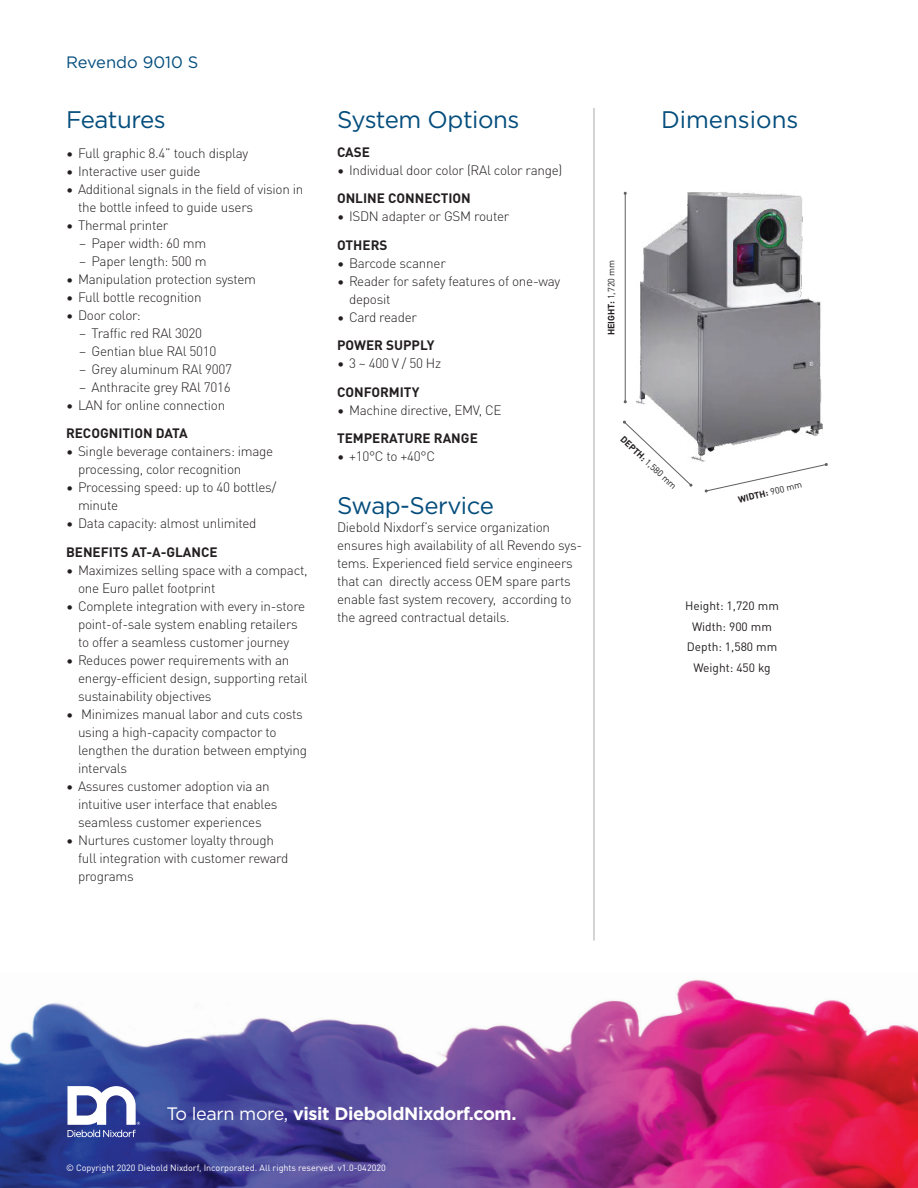
<style>
.page{position:relative;width:918px;height:1188px;background:#fff}
.page>*{position:absolute;margin:0;border:0;box-sizing:border-box;transform-origin:0 0}
.t1{font:24px "Gotham";letter-spacing:-.02em;color:#044d7c}
.t2{font:24px "Gotham";color:#044d7c}
.t3{font:700 18px "Gotham";letter-spacing:-.02em;color:#fff}
.t4{font:16.5px "Gotham";color:#044d7c}
.t5{font:300 13.5px/18px "DIN Pro";letter-spacing:-.02em;color:#231f20}
.t6{font:700 13.5px "DIN Pro";color:#231f20}
.t7{font:12px/20.4px "DIN Pro";color:#231f20;text-align:center}
.t8{font:700 9.15px "DIN Pro";color:#231f20}
.t9{font:9.15px "DIN Pro";color:#231f20}
.t10{font:9px "DIN Pro";color:#fff}
.s1{font-weight:400}
.s2{font-weight:700}
</style>
<div class="page">
<img style="left:0;top:980px;width:918px;height:208px">
<svg style="left:68px;top:1086px;width:72px;height:51px"></svg>
<hr style="left:594px;top:108px;width:1px;height:832px;background:#231f20">
<img style="left:636px;top:192px;width:187px;height:270px">
<svg style="left:623px;top:420px;width:70px;height:67px"></svg>
<svg style="left:705px;top:463px;width:123px;height:30px"></svg>
<hr style="left:625px;top:193px;width:1px;height:209px;background:#5f5f61">
<p class="t4" style="left:66px;top:53px;width:134px">Revendo 9010 S</p>
<h1 class="t1" style="left:66px;top:106px;width:101px">Features</h1>
<p class="t5" style="left:66px;top:143px;width:184px">• Full graphic 8.4” touch display</p>
<p class="t5" style="left:66px;top:161px;width:136px">• Interactive user guide</p>
<p class="t5" style="left:78px;top:179px;width:227px;text-indent:-12px">• Additional signals in the field of vision in the bottle infeed to guide users</p>
<p class="t5" style="left:66px;top:215px;width:104px">• Thermal printer</p>
<p class="t5" style="left:79px;top:233px;width:129px">– Paper width: 60 mm</p>
<p class="t5" style="left:79px;top:251px;width:129px">– Paper length: 500 m</p>
<p class="t5" style="left:66px;top:269px;width:192px">• Manipulation protection system</p>
<p class="t5" style="left:66px;top:287px;width:137px">• Full bottle recognition</p>
<p class="t5" style="left:66px;top:305px;width:76px">• Door color:</p>
<p class="t5" style="left:79px;top:323px;width:125px">– Traffic red RAl 3020</p>
<p class="t5" style="left:79px;top:341px;width:139px">– Gentian blue RAl 5010</p>
<p class="t5" style="left:79px;top:359px;width:155px">– Grey aluminum RAl 9007</p>
<p class="t5" style="left:79px;top:377px;width:154px">– Anthracite grey RAl 7016</p>
<p class="t5" style="left:66px;top:395px;width:161px">• LAN for online connection</p>
<p class="t6" style="left:66px;top:423px;width:123px">RECOGNITION DATA</p>
<p class="t5" style="left:78px;top:442px;width:197px;text-indent:-12px">• Single beverage containers: image processing, color recognition</p>
<p class="t5" style="left:78px;top:478px;width:200px;text-indent:-12px">• Processing speed: up to 40 bottles/ minute</p>
<p class="t5" style="left:66px;top:514px;width:192px">• Data capacity: almost unlimited</p>
<p class="t6" style="left:66px;top:542px;width:153px">BENEFITS AT-A-GLANCE</p>
<p class="t5" style="left:78px;top:560px;width:231px;text-indent:-12px">• Maximizes selling space with a compact, one Euro pallet footprint</p>
<p class="t5" style="left:66px;top:596px;width:241px;text-align:center">• Complete integration with every in-store point-of-sale system enabling retailers<br>to offer a seamless customer journey</p>
<p class="t5" style="left:78px;top:650px;width:231px;text-indent:-12px">• Reduces power requirements with an energy-efficient design, supporting retail sustainability objectives</p>
<p class="t5" style="left:78px;top:704px;width:231px;text-indent:-12px">• Minimizes manual labor and cuts costs using a high-capacity compactor to lengthen the duration between emptying intervals</p>
<p class="t5" style="left:78px;top:776px;width:201px;text-indent:-12px">• Assures customer adoption via an intuitive user interface that enables seamless customer experiences</p>
<p class="t5" style="left:78px;top:830px;width:212px;text-indent:-12px">• Nurtures customer loyalty through full integration with customer reward programs</p>
<h1 class="t1" style="left:337px;top:106px;width:184px">System Options</h1>
<p class="t6" style="left:337px;top:141px;width:35px">CASE</p>
<p class="t5" style="left:337px;top:160px;width:227px">• Individual door color (RAl color range)</p>
<p class="t6" style="left:337px;top:188px;width:135px">ONLINE CONNECTION</p>
<p class="t5" style="left:337px;top:206px;width:174px">• ISDN adapter or GSM router</p>
<p class="t6" style="left:337px;top:234px;width:52px">OTHERS</p>
<p class="t5" style="left:337px;top:253px;width:110px">• Barcode scanner</p>
<p class="t5" style="left:349px;top:271px;width:213px;text-indent:-12px">• Reader for safety features of one-way deposit</p>
<p class="t5" style="left:337px;top:307px;width:82px">• Card reader</p>
<p class="t6" style="left:337px;top:335px;width:99px">POWER SUPPLY</p>
<p class="t5" style="left:337px;top:353px;width:106px">• 3 ~ 400 V / 50 Hz</p>
<p class="t6" style="left:337px;top:381px;width:84px">CONFORMITY</p>
<p class="t5" style="left:337px;top:400px;width:166px">• Machine directive, EMV, CE</p>
<p class="t6" style="left:337px;top:428px;width:142px">TEMPERATURE RANGE</p>
<p class="t5" style="left:337px;top:446px;width:100px">• +10°C to +40°C</p>
<h1 class="t1" style="left:337px;top:492px;width:158px">Swap-Service</h1>
<p class="t5" style="left:337px;top:517px;width:247px">Diebold Nixdorf’s service organization ensures high availability of all Revendo sys&shy;tems. Experienced field service engineers that can directly access OEM spare parts enable fast system recovery, according to the agreed contractual details.</p>
<h1 class="t2" style="left:661px;top:106px;width:139px">Dimensions</h1>
<p class="t8" style="left:604px;top:335px;width:77px;rotate:-90deg">HEIGHT: <span class="s1">1,720 mm</span></p>
<p class="t9" style="left:627px;top:433px;width:75px;rotate:43deg"><span class="s2">DEPTH:</span> 1,580 mm</p>
<p class="t8" style="left:737px;top:493px;width:67px;rotate:-14deg">WIDTH: <span class="s1">900 mm</span></p>
<p class="t7" style="left:685px;top:595px;width:95px">Height: 1,720 mm<br>Width: 900 mm<br>Depth: 1,580 mm<br>Weight: 450 kg</p>
<h2 class="t3" style="left:166px;top:1103px;width:352px"><span class="s1">To learn more,</span> visit DieboldNixdorf.com.</h2>
<p class="t10" style="left:66px;top:1161px;width:321px">© Copyright 2020 Diebold Nixdorf, Incorporated. All rights reserved. v1.0-042020</p>
</div>
